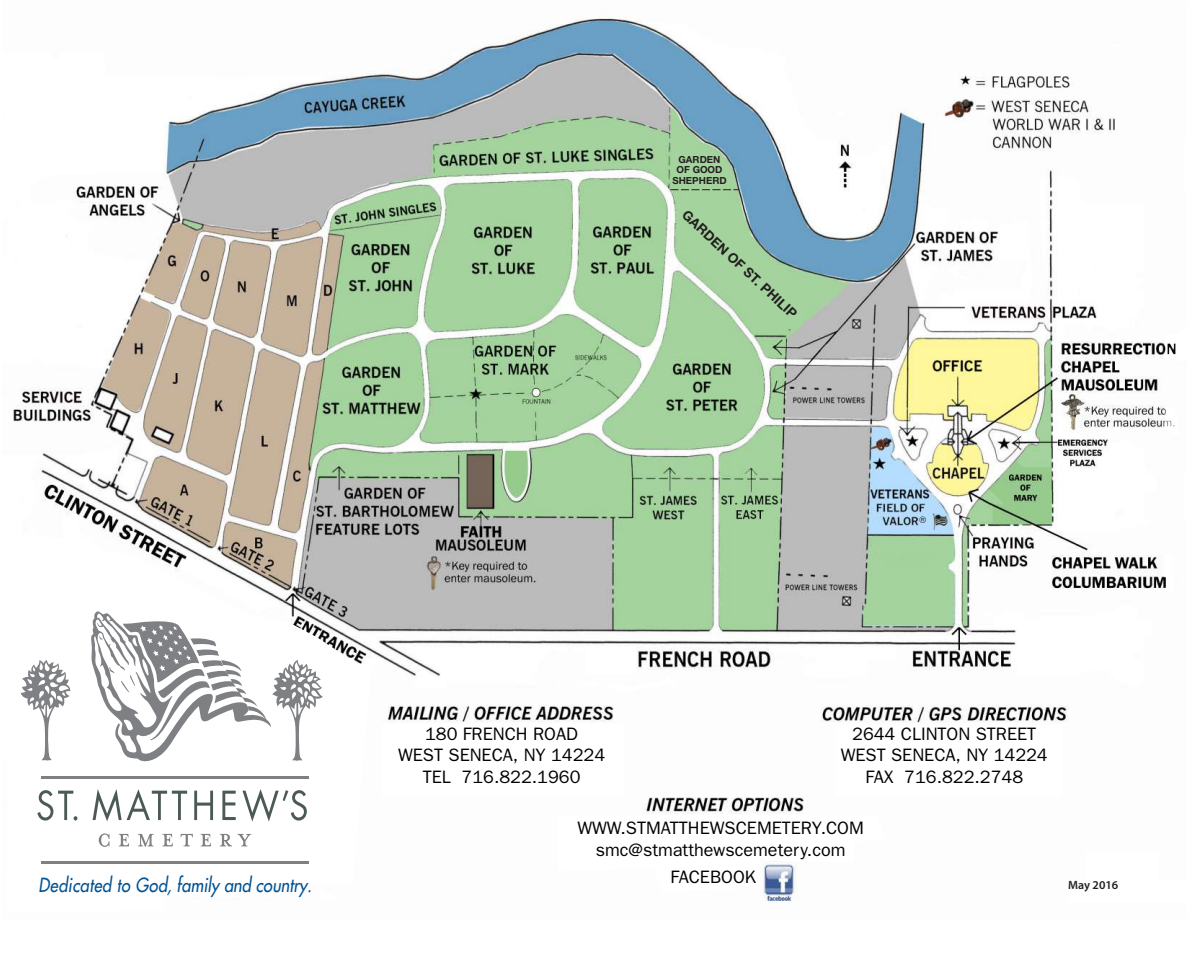
<style>
.page{position:relative;width:1192px;height:954px;background:#fff}
.page>*{position:absolute;margin:0;border:0;box-sizing:border-box;transform-origin:0 0}
.t1{font:italic 19.05px "Futura";letter-spacing:.015em;color:#005294;scale:.87 1}
.t2{font:18px/21.6px "Franklin Gothic";color:#000;text-align:center}
.t3{font:700 13.5px "Helvetica Neue";color:#231f20}
.t4{font:600 13.5px "Myriad Pro";color:#000}
.t5{font:600 12px "Myriad Pro";color:#231f20}
.t6{font:700 9.75px/10.5px "Helvetica Neue";color:#231f20;text-align:center}
.t7{font:9px "Helvetica";color:#231f20}
</style>
<div class="page">
<img style="left:13px;top:16px;width:1163px;height:885px">
<div style="left:1084px;top:851px;width:74px;height:29px;background:#fff"></div>
<div style="left:382px;top:724px;width:241px;height:73px;background:#fff"></div>
<div style="left:836px;top:725px;width:225px;height:71px;background:#fff"></div>
<svg style="left:557px;top:814px;width:328px;height:77px"></svg>
<div style="left:586px;top:648px;width:50px;height:26px;background:#fff"></div>
<svg style="left:13px;top:532px;width:151px;height:369px"></svg>
<svg style="left:30px;top:551px;width:341px;height:333px"></svg>
<hr style="left:41px;top:777px;width:267px;height:2px;background:#7e8083">
<hr style="left:41px;top:861px;width:267px;height:2px;background:#7e8083">
<svg style="left:37px;top:790px;width:40px;height:30px"></svg>
<svg style="left:93px;top:789px;width:94px;height:32px"></svg>
<svg style="left:194px;top:790px;width:19px;height:30px"></svg>
<svg style="left:222px;top:790px;width:14px;height:30px"></svg>
<svg style="left:242px;top:789px;width:65px;height:32px"></svg>
<svg style="left:99px;top:833px;width:10px;height:14px"></svg>
<svg style="left:119px;top:834px;width:10px;height:12px"></svg>
<svg style="left:138px;top:834px;width:16px;height:13px"></svg>
<svg style="left:162px;top:834px;width:11px;height:12px"></svg>
<svg style="left:180px;top:834px;width:13px;height:12px"></svg>
<svg style="left:201px;top:834px;width:10px;height:12px"></svg>
<svg style="left:220px;top:834px;width:31px;height:12px"></svg>
<svg style="left:21px;top:660px;width:49px;height:100px"></svg>
<svg style="left:91px;top:611px;width:232px;height:152px"></svg>
<div style="left:1068px;top:880px;width:124px;height:21px;background:#fff"></div>
<div style="left:919px;top:516px;width:10px;height:10px;background:#b5ddff"></div>
<svg style="left:670px;top:189px;width:69px;height:1px"></svg>
<svg style="left:678px;top:199px;width:132px;height:131px;background:#9bc8a7"></svg>
<p class="t6" style="left:672px;top:154px;width:56px">GARDEN<br>OF GOOD<br>SHEPHERD</p>
<p class="t3" style="left:690px;top:206px;width:153px;rotate:43deg">GARDEN OF ST. PHILIP</p>
<p class="t7" style="left:919px;top:514px;width:8px">®</p>
<p class="t2" style="left:398px;top:722px;width:209px">180 FRENCH ROAD<br>WEST SENECA, NY 14224<br>TEL 716.822.1960</p>
<p class="t2" style="left:840px;top:722px;width:209px">2644 CLINTON STREET<br>WEST SENECA, NY 14224<br>FAX 716.822.2748</p>
<p class="t2" style="left:577px;top:816px;width:288px">WWW.STMATTHEWSCEMETERY.COM smc@stmatthewscemetery.com</p>
<p class="t2" style="left:670px;top:865px;width:87px">FACEBOOK</p>
<p class="t1" style="left:38px;top:872px;width:316px">Dedicated to God, family and country.</p>
<p class="t5" style="left:1068px;top:878px;width:52px">May 2016</p>
<p class="t4" style="left:1076px;top:879px;width:41px">Januar</p>
</div>
